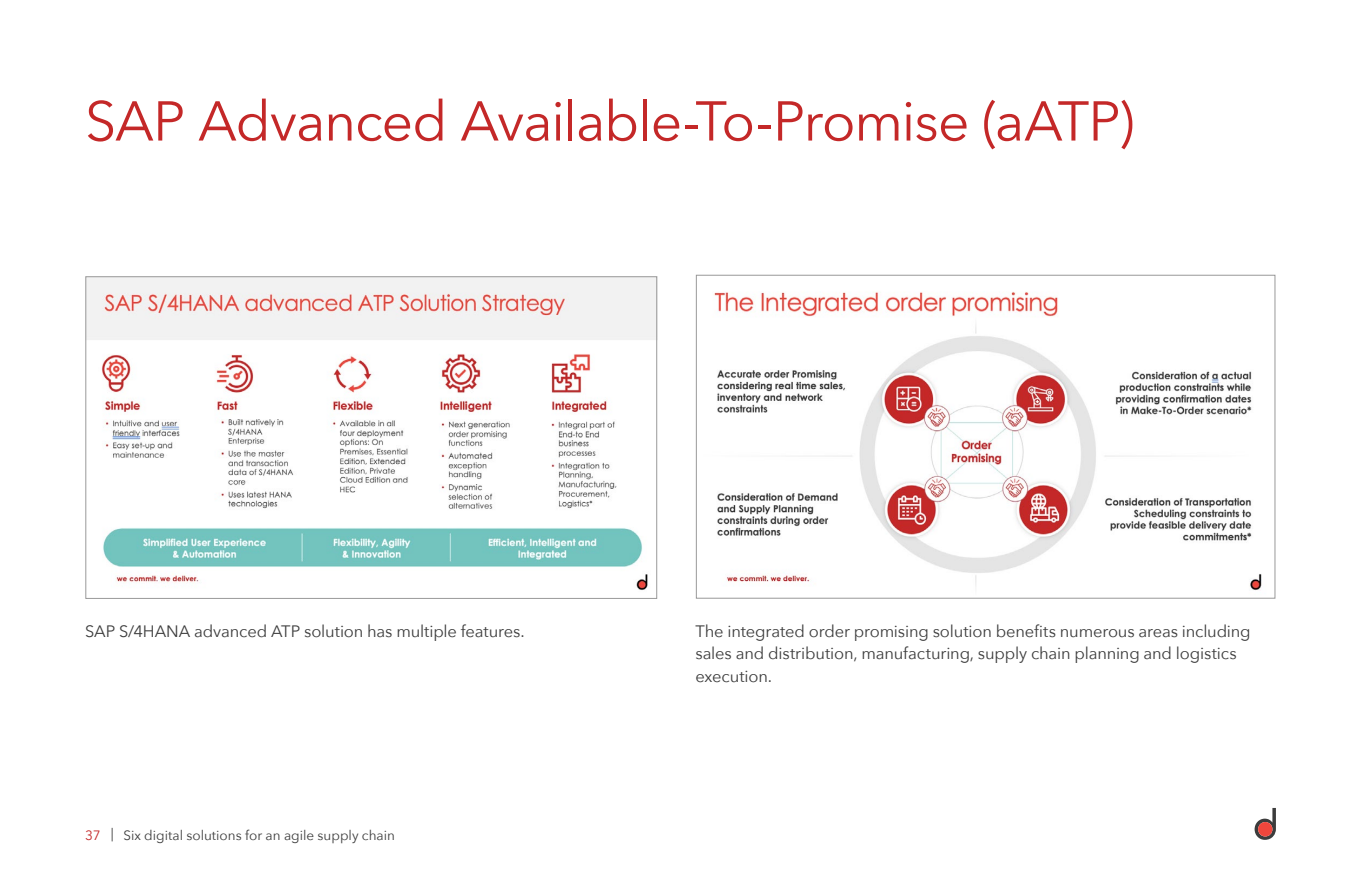
<style>
.page{position:relative;width:1361px;height:893px;background:#fff}
.page>*{position:absolute;margin:0;border:0;box-sizing:border-box;transform-origin:0 0}
.t1{font:55.5px "Avenir Next";letter-spacing:-.025em;color:#c42828}
.t2{font:16.5px/22.5px "Avenir Next";letter-spacing:-.01em;color:#3c3c3c}
.t3{font:13.5px "Avenir Next";color:#3c3c3c}
.s1{color:#c42828}
</style>
<div class="page">
<img style="left:87px;top:278px;width:568px;height:312px">
<img style="left:695px;top:275px;width:567px;height:324px">
<svg style="left:1254px;top:808px;width:22px;height:32px"></svg>
<div style="left:1258px;top:822px;width:14px;height:14px;background:#ef463c;border-radius:50%"></div>
<h1 class="t1" style="left:85px;top:74px;width:1050px">SAP Advanced Available-To-Promise (aATP)</h1>
<p class="t2" style="left:85px;top:619px;width:441px">SAP S/4HANA advanced ATP solution has multiple features.</p>
<p class="t2" style="left:695px;top:619px;width:557px">The integrated order promising solution benefits numerous areas including sales and distribution, manufacturing, supply chain planning and logistics execution.</p>
<p class="t3" style="left:85px;top:824px;width:311px"><span class="s1">37</span> | Six digital solutions for an agile supply chain</p>
</div>
